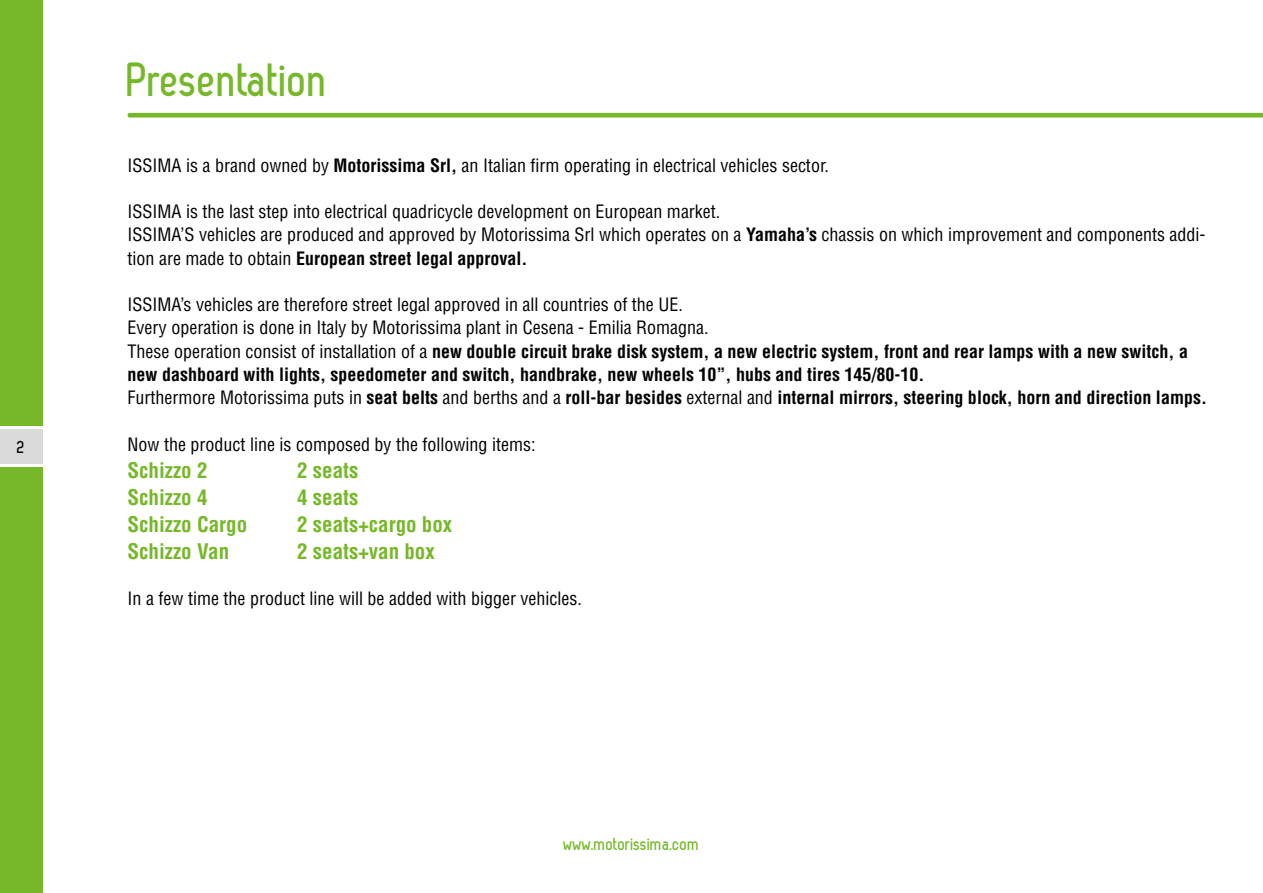
<style>
.page{position:relative;width:1263px;height:893px;background:#fff}
.page>*{position:absolute;margin:0;border:0;box-sizing:border-box;transform-origin:0 0}
.t1{font:700 48px "Zag";color:#76b82a}
.t2{font:700 condensed 21px "Helvetica";color:#76b82a}
.t3{font:700 condensed 18px/23.2px "Helvetica";color:#000}
.t4{font:condensed 18px/23.2px "Helvetica";color:#000}
.t5{font:700 18px "Zag";color:#76b82a}
.t6{font:700 18px "Zag";color:#000}
.s1{font-weight:700}
.s2{font-weight:400}
</style>
<div class="page">
<div style="left:0;top:0;width:43px;height:425px;background:#76b82a"></div>
<div style="left:0;top:429px;width:43px;height:34px;background:#dadada"></div>
<div style="left:0;top:468px;width:43px;height:425px;background:#76b82a"></div>
<svg style="left:128px;top:112px;width:1135px;height:6px;background:#94c758"></svg>
<p class="t6" style="left:17px;top:437px;width:10px">2</p>
<h1 class="t1" style="left:128px;top:53px;width:202px">Presentation</h1>
<p class="t4" style="left:128px;top:153px;width:703px">ISSIMA is a brand owned by <span class="s1">Motorissima Srl,</span> an Italian firm operating in electrical vehicles sector.</p>
<p class="t4" style="left:128px;top:200px;width:1079px">ISSIMA is the last step into electrical quadricycle development on European market.<br>ISSIMA’S vehicles are produced and approved by Motorissima Srl which operates on a <span class="s1">Yamaha’s</span> chassis on which improvement and components addi&shy;tion are made to obtain <span class="s1">European street legal approval.</span></p>
<p class="t3" style="left:128px;top:293px;width:1081px"><span class="s2">ISSIMA’s vehicles are therefore street legal approved in all countries of the UE.<br>Every operation is done in Italy by Motorissima plant in Cesena - Emilia Romagna.<br>These operation consist of installation of a</span> new double circuit brake disk system, a new electric system, front and rear lamps with a new switch, a new dashboard with lights, speedometer and switch, handbrake, new wheels 10”, hubs and tires 145/80-10.<br><span class="s2">Furthermore Motorissima puts in</span> seat belts <span class="s2">and berths and a</span> roll-bar besides <span class="s2">external and</span> internal mirrors, steering block, horn and direction lamps.</p>
<p class="t4" style="left:128px;top:432px;width:409px">Now the product line is composed by the following items:</p>
<p class="t2" style="left:128px;top:457px;width:81px">Schizzo 2</p>
<p class="t2" style="left:297px;top:457px;width:63px">2 seats</p>
<p class="t2" style="left:128px;top:484px;width:81px">Schizzo 4</p>
<p class="t2" style="left:297px;top:484px;width:63px">4 seats</p>
<p class="t2" style="left:128px;top:511px;width:121px">Schizzo Cargo</p>
<p class="t2" style="left:297px;top:511px;width:157px">2 seats+cargo box</p>
<p class="t2" style="left:128px;top:538px;width:103px">Schizzo Van</p>
<p class="t2" style="left:297px;top:538px;width:139px">2 seats+van box</p>
<p class="t4" style="left:128px;top:587px;width:456px">In a few time the product line will be added with bigger vehicles.</p>
<p class="t5" style="left:563px;top:834px;width:138px">www.motorissima.com</p>
</div>
